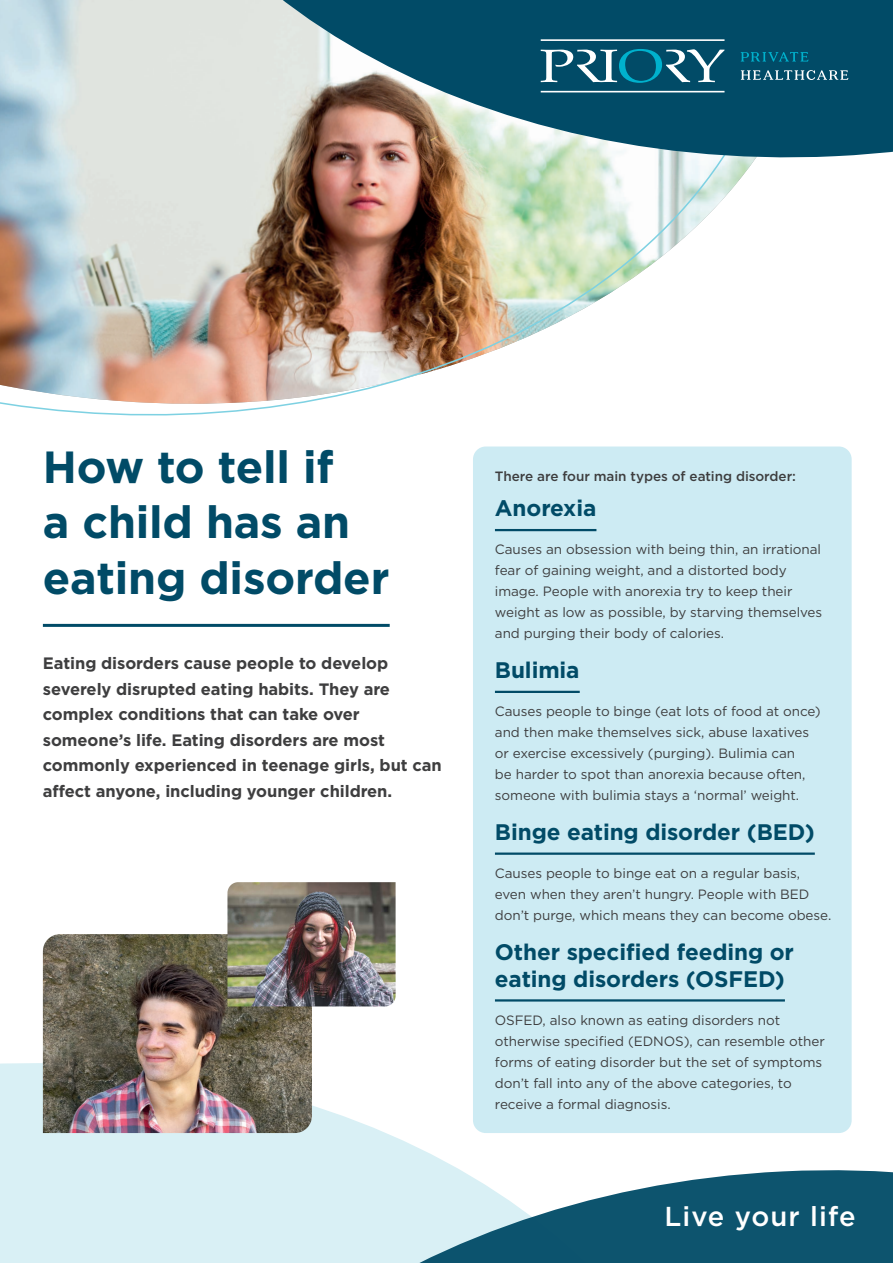
<style>
.page{position:relative;width:893px;height:1263px;background:#fff}
.page>*{position:absolute;margin:0;border:0;box-sizing:border-box;transform-origin:0 0}
.t1{font:700 45px/55.8px "Gotham";letter-spacing:-.005em;color:#014b67}
.t2{font:500 27.3px "Gotham";letter-spacing:.04em;color:#fff}
.t3{font:700 22.5px/27px "Gotham";letter-spacing:-.005em;color:#014b67}
.t4{font:700 16.5px/25.5px "Gotham";letter-spacing:-.005em;color:#3e3e3f}
.t5{font:13.5px/21px "Gotham";letter-spacing:-.005em;color:#3e3e3f}
.t6{font:500 13.5px "Gotham";letter-spacing:-.005em;color:#3e3e3f}
</style>
<div class="page">
<svg style="left:0;top:1045px;width:482px;height:218px;fill:#d9f0f5"></svg>
<svg style="left:79px;top:1152px;width:814px;height:111px;fill:#d9f0f5"></svg>
<div style="left:473px;top:446px;width:379px;height:687px;background:#cdebf3;border-radius:13px"></div>
<hr style="left:495px;top:529px;width:101px;height:2px;background:#014b67">
<hr style="left:495px;top:691px;width:85px;height:2px;background:#014b67">
<hr style="left:495px;top:852px;width:320px;height:3px;background:#014b67">
<hr style="left:495px;top:999px;width:290px;height:2px;background:#014b67">
<img style="left:0;top:0;width:839px;height:457px">
<img style="left:43px;top:934px;width:269px;height:199px">
<img style="left:227px;top:882px;width:169px;height:124px">
<hr style="left:43px;top:624px;width:347px;height:3px;background:#014b67">
<svg style="left:81px;top:0;width:812px;height:175px;background:#74949c"></svg>
<svg style="left:741px;top:52px;width:68px;height:10px"></svg>
<svg style="left:541px;top:39px;width:183px;height:53px;background:#2f7087"></svg>
<svg style="left:741px;top:70px;width:107px;height:10px"></svg>
<p class="t1" style="left:43px;top:438px;width:348px">How to tell if<br>a child has an eating disorder</p>
<p class="t4" style="left:43px;top:651px;width:400px">Eating disorders cause people to develop severely disrupted eating habits. They are complex conditions that can take over someone’s life. Eating disorders are most commonly experienced in teenage girls, but can affect anyone, including younger children.</p>
<p class="t6" style="left:495px;top:467px;width:302px">There are four main types of eating disorder:</p>
<p class="t3" style="left:495px;top:495px;width:103px">Anorexia</p>
<p class="t5" style="left:495px;top:539px;width:329px">Causes an obsession with being thin, an irrational fear of gaining weight, and a distorted body image. People with anorexia try to keep their weight as low as possible, by starving themselves and purging their body of calories.</p>
<p class="t3" style="left:495px;top:656px;width:86px">Bulimia</p>
<p class="t5" style="left:495px;top:700px;width:327px">Causes people to binge (eat lots of food at once) and then make themselves sick, abuse laxatives or exercise excessively (purging). Bulimia can<br>be harder to spot than anorexia because often, someone with bulimia stays a ‘normal’ weight.</p>
<p class="t3" style="left:495px;top:818px;width:321px">Binge eating disorder (BED)</p>
<p class="t5" style="left:495px;top:862px;width:338px">Causes people to binge eat on a regular basis, even when they aren’t hungry. People with BED don’t purge, which means they can become obese.</p>
<p class="t3" style="left:495px;top:938px;width:301px">Other specified feeding or eating disorders (OSFED)</p>
<p class="t5" style="left:495px;top:1009px;width:331px">OSFED, also known as eating disorders not otherwise specified (EDNOS), can resemble other forms of eating disorder but the set of symptoms don’t fall into any of the above categories, to receive a formal diagnosis.</p>
<p class="t2" style="left:664px;top:1198px;width:193px">Live your life</p>
</div>
